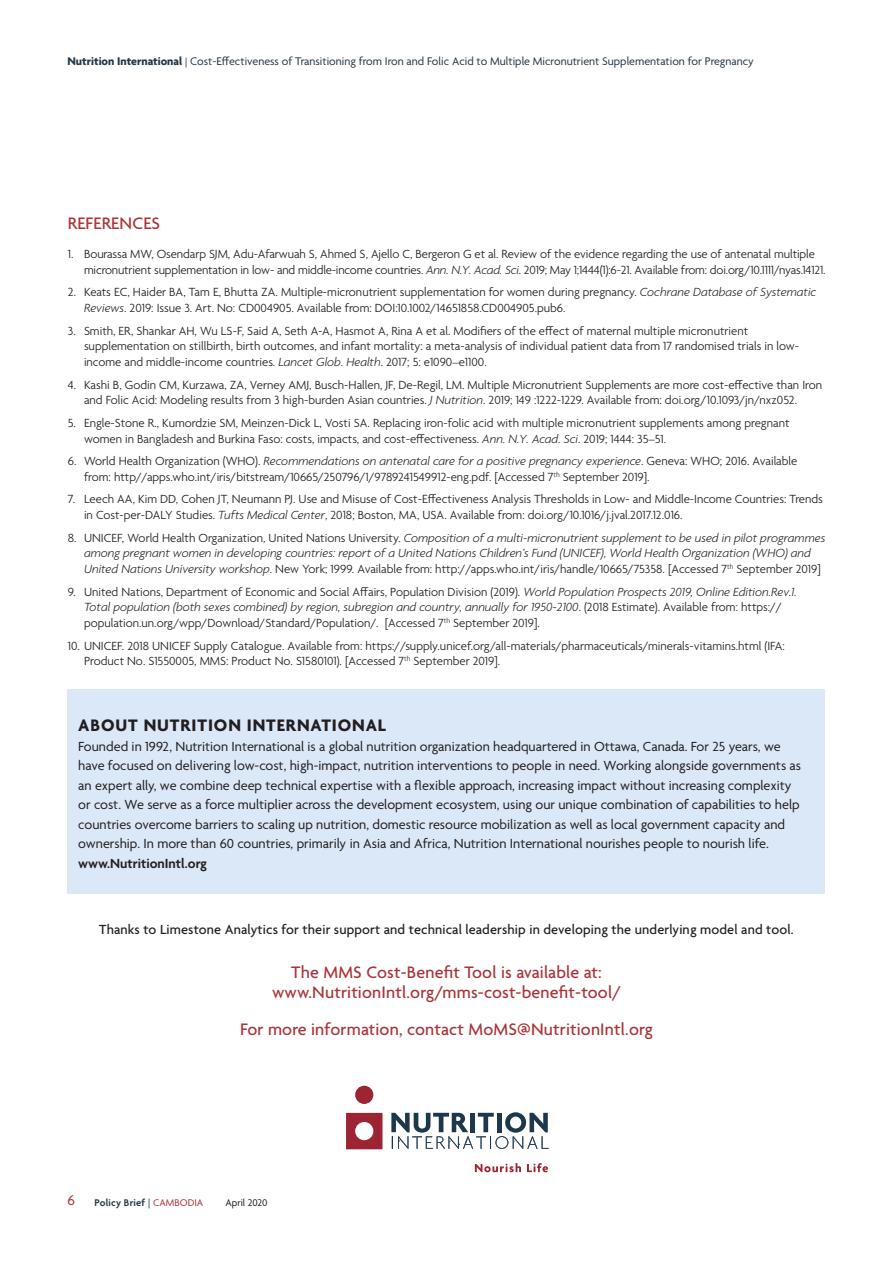
<style>
.page{position:relative;width:893px;height:1263px;background:#fff}
.page>*{position:absolute;margin:0;border:0;box-sizing:border-box;transform-origin:0 0}
.t1{font:500 18px/20.2px "Agenda";letter-spacing:.01em;color:#a8353a;text-align:center}
.t2{font:700 18px "Agenda";letter-spacing:.05em;color:#221e1f}
.t3{font:15px "Agenda";color:#a8353a}
.t4{font:14.25px/19.5px "Agenda";color:#221e1f}
.t5{font:500 14.25px "Agenda";letter-spacing:.01em;color:#221e1f}
.t6{font:600 14.25px "Agenda";color:#221e1f}
.t7{font:300 12.75px/15.8px "Agenda";color:#221e1f}
.t8{font:italic 300 12.75px/15.8px "Agenda";color:#221e1f}
.t9{font:12px "Agenda";color:#243746}
.t10{font:600 10.5px "Agenda";letter-spacing:.02em;color:#243746}
.t11{font:10.5px "Agenda";color:#221e1f}
.s1{font-weight:700}
.s2{font-size:10.5px}
.s3{font-style:italic}
.s4{font-style:normal}
.s5{font-weight:400}
.s6{font-weight:400;color:#a8353a}
</style>
<div class="page">
<svg style="left:475px;top:1163px;width:46px;height:9px"></svg>
<svg style="left:527px;top:1163px;width:21px;height:9px"></svg>
<div style="left:355px;top:1086px;width:18px;height:18px;background:#9d2432;border-radius:50%"></div>
<svg style="left:346px;top:1113px;width:36px;height:36px"></svg>
<svg style="left:391px;top:1112px;width:157px;height:37px"></svg>
<div style="left:68px;top:689px;width:757px;height:204px;background:#dbe8f8"></div>
<p class="t9" style="left:68px;top:57px;width:688px"><span class="s1">Nutrition International</span> <span class="s2">|</span> Cost-Effectiveness of Transitioning from Iron and Folic Acid to Multiple Micronutrient Supplementation for Pregnancy</p>
<h1 class="t1" style="left:68px;top:214px;width:94px">REFERENCES</h1>
<p class="t7" style="left:84px;top:247px;width:743px;text-indent:-16px">1. Bourassa MW, Osendarp SJM, Adu-Afarwuah S, Ahmed S, Ajello C, Bergeron G et al. Review of the evidence regarding the use of antenatal multiple micronutrient supplementation in low- and middle-income countries. <span class="s3">Ann. N.Y. Acad. Sci</span>. 2019; May 1;1444(1):6-21. Available from: doi.org/10.1111/nyas.14121.</p>
<p class="t7" style="left:84px;top:285px;width:734px;text-indent:-16px">2. Keats EC, Haider BA, Tam E, Bhutta ZA. Multiple-micronutrient supplementation for women during pregnancy. <span class="s3">Cochrane Database of Systematic<br>Reviews</span>. 2019: Issue 3. Art. No: CD004905. Available from: DOI:10.1002/14651858.CD004905.pub6.</p>
<p class="t7" style="left:84px;top:324px;width:717px;text-indent:-16px">3. Smith, ER, Shankar AH, Wu LS-F, Said A, Seth A-A, Hasmot A, Rina A et al. Modifiers of the effect of maternal multiple micronutrient supplementation on stillbirth, birth outcomes, and infant mortality: a meta-analysis of individual patient data from 17 randomised trials in low&shy;income and middle-income countries. <span class="s3">Lancet Glob. Health</span>. 2017; 5: e1090–e1100.</p>
<p class="t7" style="left:84px;top:378px;width:740px;text-indent:-16px">4. Kashi B, Godin CM, Kurzawa, ZA, Verney AMJ, Busch-Hallen, JF, De-Regil, LM. Multiple Micronutrient Supplements are more cost-effective than Iron and Folic Acid: Modeling results from 3 high-burden Asian countries. <span class="s3">J Nutrition</span>. 2019; 149 :1222-1229. Available from: doi.org/10.1093/jn/nxz052.</p>
<p class="t7" style="left:84px;top:416px;width:707px;text-indent:-16px">5. Engle-Stone R., Kumordzie SM, Meinzen-Dick L, Vosti SA. Replacing iron-folic acid with multiple micronutrient supplements among pregnant women in Bangladesh and Burkina Faso: costs, impacts, and cost-effectiveness. <span class="s3">Ann. N.Y. Acad. Sci</span>. 2019; 1444: 35–51.</p>
<p class="t7" style="left:84px;top:454px;width:715px;text-indent:-16px">6. World Health Organization (WHO). <span class="s3">Recommendations on antenatal care for a positive pregnancy experience</span>. Geneva: WHO; 2016. Available from: http//apps.who.int/iris/bitstream/10665/250796/1/9789241549912-eng.pdf. [Accessed 7<sup>th</sup> September 2019].</p>
<p class="t7" style="left:84px;top:492px;width:740px;text-indent:-16px">7. Leech AA, Kim DD, Cohen JT, Neumann PJ. Use and Misuse of Cost-Effectiveness Analysis Thresholds in Low- and Middle-Income Countries: Trends in Cost-per-DALY Studies. <span class="s3">Tufts Medical Center</span>, 2018; Boston, MA, USA. Available from: doi.org/10.1016/j.jval.2017.12.016.</p>
<p class="t8" style="left:84px;top:531px;width:743px;text-indent:-16px"><span class="s4">8. UNICEF, World Health Organization, United Nations University.</span> Composition of a multi-micronutrient supplement to be used in pilot programmes among pregnant women in developing countries: report of a United Nations Children’s Fund (UNICEF), World Health Organization (WHO) and<br>United Nations University workshop<span class="s4">. New York; 1999. Available from: http://apps.who.int/iris/handle/10665/75358. [Accessed 7</span><sup>th</sup> <span class="s4">September 2019]</span></p>
<p class="t7" style="left:84px;top:585px;width:714px;text-indent:-16px">9. United Nations, Department of Economic and Social Affairs, Population Division (2019). <span class="s3">World Population Prospects 2019, Online Edition.Rev.1.<br>Total population (both sexes combined) by region, subregion and country, annually for 1950-2100</span>. (2018 Estimate). Available from: https:// population.un.org/wpp/Download/Standard/Population/. [Accessed 7<sup>th</sup> September 2019].</p>
<p class="t7" style="left:84px;top:639px;width:702px;text-indent:-16px">10. UNICEF. 2018 UNICEF Supply Catalogue. Available from: https://supply.unicef.org/all-materials/pharmaceuticals/minerals-vitamins.html (IFA:<br>Product No. S1550005, MMS: Product No. S1580101). [Accessed 7<sup>th</sup> September 2019].</p>
<h1 class="t2" style="left:78px;top:718px;width:309px">ABOUT NUTRITION INTERNATIONAL</h1>
<p class="t4" style="left:78px;top:737px;width:724px">Founded in 1992, Nutrition International is a global nutrition organization headquartered in Ottawa, Canada. For 25 years, we have focused on delivering low-cost, high-impact, nutrition interventions to people in need. Working alongside governments as an expert ally, we combine deep technical expertise with a flexible approach, increasing impact without increasing complexity or cost. We serve as a force multiplier across the development ecosystem, using our unique combination of capabilities to help countries overcome barriers to scaling up nutrition, domestic resource mobilization as well as local government capacity and ownership. In more than 60 countries, primarily in Asia and Africa, Nutrition International nourishes people to nourish life.</p>
<p class="t6" style="left:78px;top:857px;width:130px">www.NutritionIntl.org</p>
<p class="t5" style="left:99px;top:924px;width:696px">Thanks to Limestone Analytics for their support and technical leadership in developing the underlying model and tool.</p>
<h1 class="t1" style="left:272px;top:963px;width:350px">The MMS Cost-Benefit Tool is available at: www.NutritionIntl.org/mms-cost-benefit-tool/</h1>
<h1 class="t1" style="left:240px;top:1021px;width:414px">For more information, contact MoMS@NutritionIntl.org</h1>
<p class="t3" style="left:67px;top:1194px;width:9px">6</p>
<p class="t10" style="left:94px;top:1198px;width:110px">Policy Brief <span class="s5">|</span> <span class="s6">CAMBODIA</span></p>
<p class="t11" style="left:225px;top:1198px;width:44px">April 2020</p>
</div>
